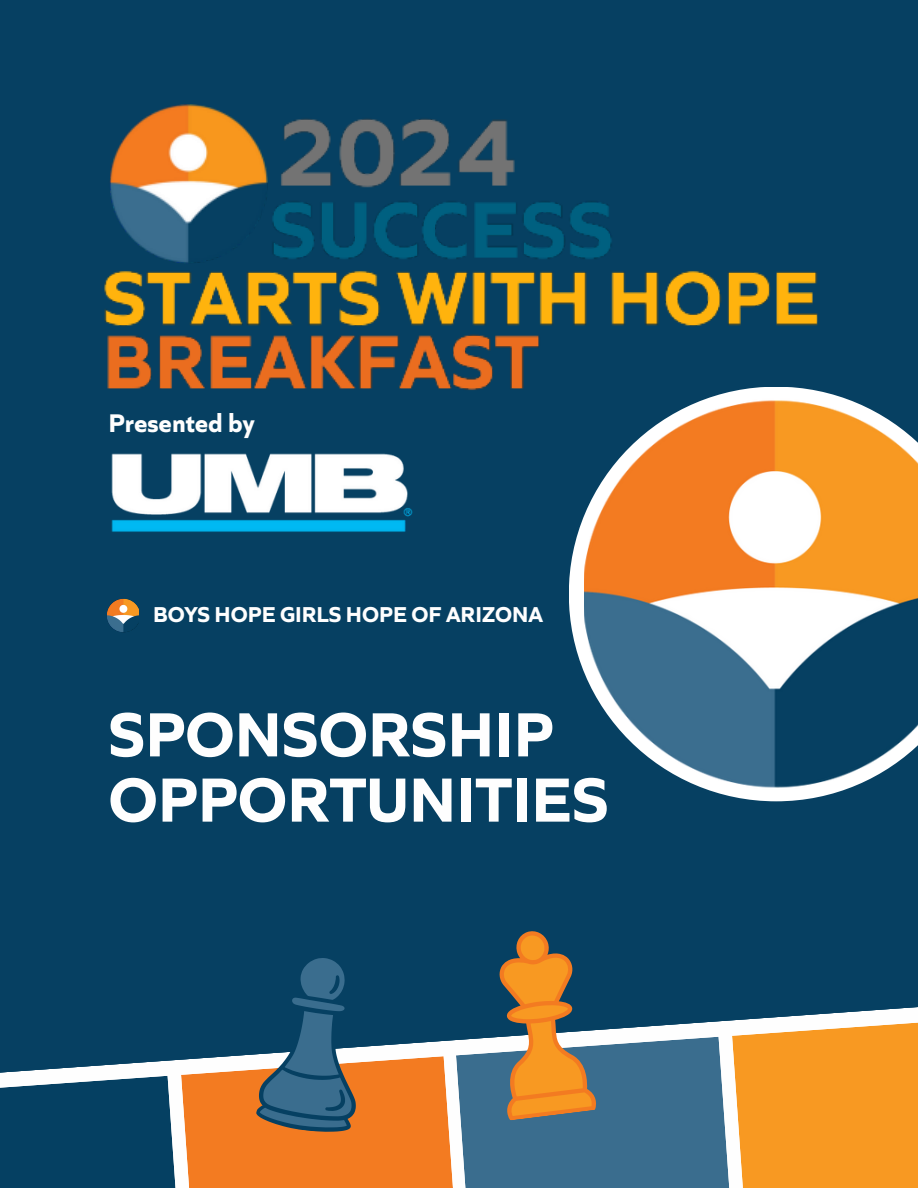
<style>
.page{position:relative;width:918px;height:1188px;background:#064062}
.page>*{position:absolute;margin:0;border:0;box-sizing:border-box;transform-origin:0 0}
.t1{font:700 65.25px/65.2px "Quiet Sans";color:#fefefe}
.t2{font:700 26.7px "Quiet Sans";color:#fefefe}
.t3{font:700 22.5px "Quiet Sans";color:#fefefe}
</style>
<div class="page">
<svg style="left:0;top:931px;width:918px;height:257px"></svg>
<svg style="left:569px;top:514px;width:16px;height:160px;fill:#fff"></svg>
<img style="left:585px;top:396px;width:333px;height:406px">
<img style="left:107px;top:598px;width:32px;height:34px">
<img style="left:104px;top:104px;width:734px;height:292px">
<img style="left:111px;top:453px;width:302px;height:79px">
<h1 class="t2" style="left:108px;top:406px;width:148px">Presented by</h1>
<h2 class="t3" style="left:153px;top:601px;width:391px">BOYS HOPE GIRLS HOPE OF ARIZONA</h2>
<p class="t1" style="left:108px;top:700px;width:502px">SPONSORSHIP<br>OPPORTUNITIES</p>
</div>
